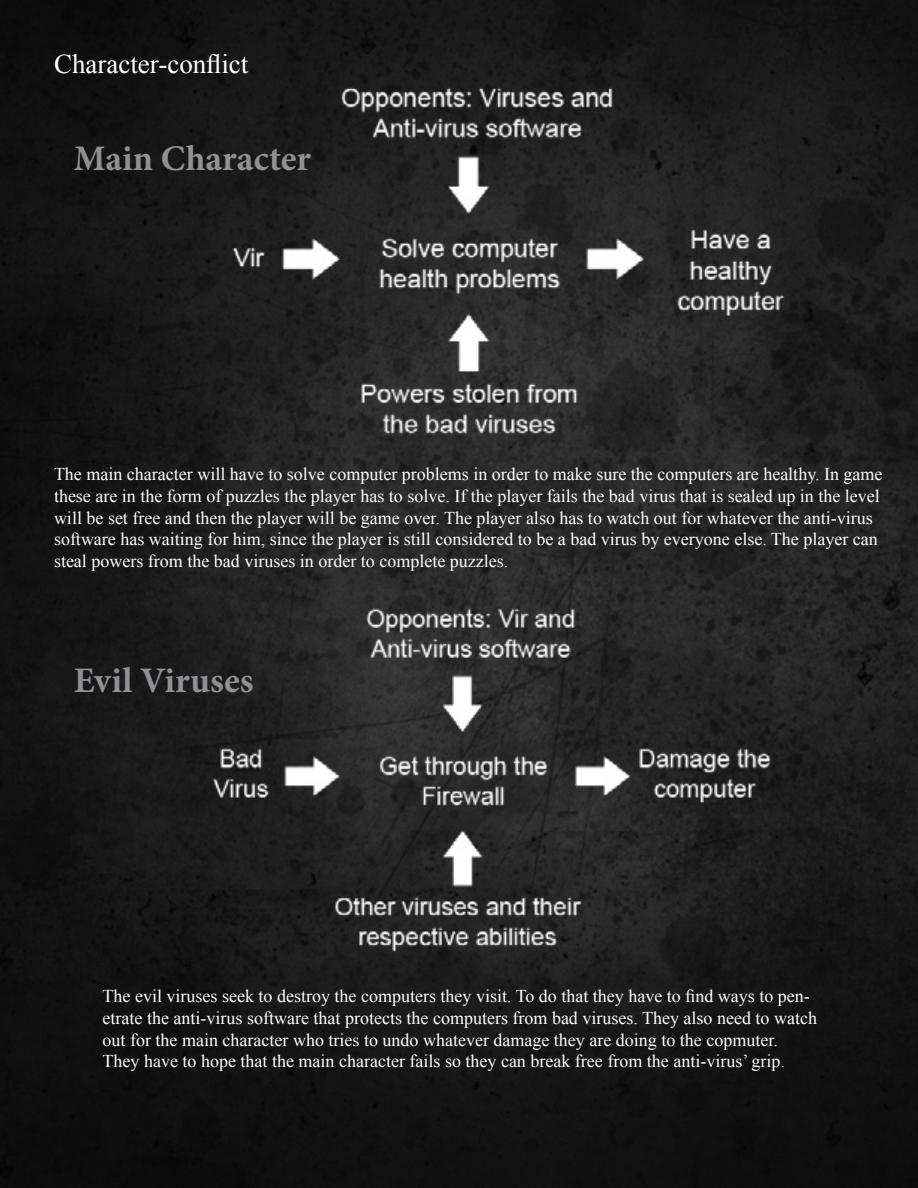
<style>
.page{position:relative;width:918px;height:1188px;background:#fff}
.page>*{position:absolute;margin:0;border:0;box-sizing:border-box;transform-origin:0 0}
.t1{font:700 36px "Minion Pro";color:#8f9194}
.t2{font:27px "Times New Roman";color:#fff}
.t3{font:18px/21.6px "Times New Roman";color:#fff}
</style>
<div class="page">
<img style="left:0;top:0;width:918px;height:1188px">
<img style="left:126px;top:54px;width:677px;height:508px">
<img style="left:135px;top:576px;width:648px;height:396px">
<h2 class="t2" style="left:54px;top:46px;width:196px">Character-conflict</h2>
<h1 class="t1" style="left:74px;top:133px;width:239px">Main Character</h1>
<p class="t3" style="left:54px;top:463px;width:830px">The main character will have to solve computer problems in order to make sure the computers are healthy. In game these are in the form of puzzles the player has to solve. If the player fails the bad virus that is sealed up in the level will be set free and then the player will be game over. The player also has to watch out for whatever the anti-virus software has waiting for him, since the player is still considered to be a bad virus by everyone else. The player can steal powers from the bad viruses in order to complete puzzles.</p>
<h1 class="t1" style="left:74px;top:655px;width:181px">Evil Viruses</h1>
<p class="t3" style="left:103px;top:985px;width:716px">The evil viruses seek to destroy the computers they visit. To do that they have to find ways to pen&shy;etrate the anti-virus software that protects the computers from bad viruses. They also need to watch out for the main character who tries to undo whatever damage they are doing to the copmuter.<br>They have to hope that the main character fails so they can break free from the anti-virus’ grip.</p>
</div>
